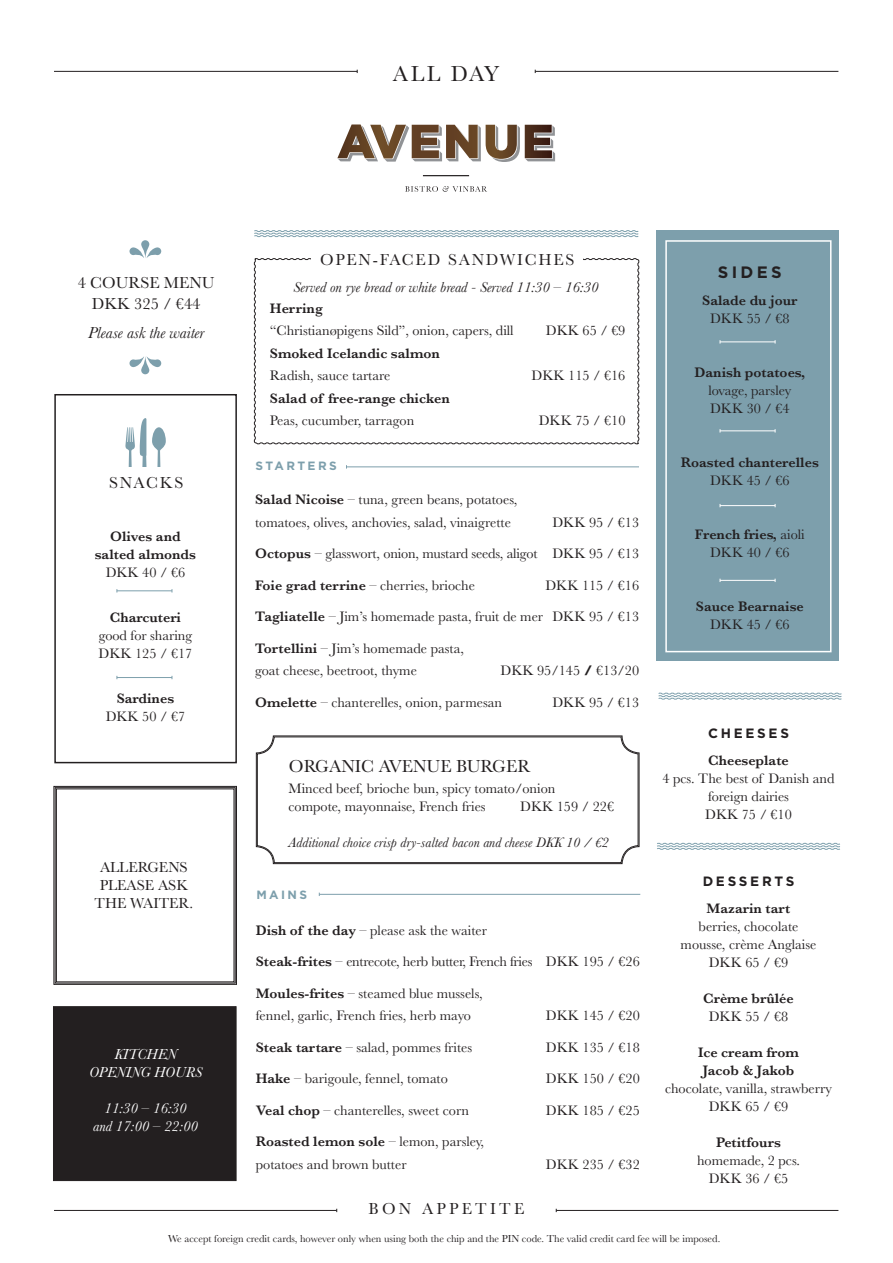
<style>
.page{position:relative;width:893px;height:1263px;background:#fff}
.page>*{position:absolute;margin:0;border:0;box-sizing:border-box;transform-origin:0 0}
.t1{font:22.5px "Baskerville";letter-spacing:.075em;color:#231f20}
.t2{font:18px "Baskerville";color:#231f20}
.t3{font:16.5px "Baskerville";letter-spacing:.085em;color:#231f20}
.t4{font:16.5px/21.6px "Baskerville";color:#231f20;text-align:center}
.t5{font:italic 16.5px "Baskerville";color:#231f20}
.t6{font:16.5px "Baskerville";letter-spacing:.2em;color:#231f20}
.t7{font:700 16.5px "Gotham";letter-spacing:.2em;color:#231f20}
.t8{font:italic 15px "Baskerville";color:#231f20}
.t9{font:italic 15px/18px "Baskerville";color:#fff;text-align:center}
.t10{font:15px/18px "Baskerville";color:#231f20;text-align:center}
.t11{font:14.25px/18px "Baskerville";color:#231f20}
.t12{font:600 14.25px/18px "Baskerville";color:#231f20;text-align:center}
.t13{font:14.25px "Baskerville";letter-spacing:-.02em;color:#231f20}
.t14{font:italic 14.25px "Baskerville";color:#231f20}
.t15{font:700 13.5px "Gotham";letter-spacing:.2em;color:#231f20}
.t16{font:700 12px "Gotham";letter-spacing:.2em;color:#7d9fac}
.t17{font:10.5px "Baskerville";color:#231f20}
.s1{font-weight:600}
.s2{font-weight:700}
</style>
<div class="page">
<svg style="left:254px;top:258px;width:386px;height:187px"></svg>
<div style="left:656px;top:230px;width:183px;height:431px;background:#7d9fac"></div>
<div style="left:665px;top:240px;width:166px;height:412px;border:2px solid #fff"></div>
<div style="left:53px;top:1006px;width:184px;height:175px;background:#231f20"></div>
<div style="left:54px;top:1007px;width:181px;height:173px;border:1px solid #231f20"></div>
<hr style="left:54px;top:71px;width:303px;height:1px;background:#231f20">
<hr style="left:54px;top:1210px;width:283px;height:1px;background:#231f20">
<hr style="left:535px;top:71px;width:303px;height:1px;background:#231f20">
<hr style="left:556px;top:1210px;width:282px;height:1px;background:#231f20">
<svg style="left:657px;top:842px;width:183px;height:8px"></svg>
<svg style="left:658px;top:692px;width:184px;height:8px"></svg>
<svg style="left:53px;top:786px;width:184px;height:199px"></svg>
<div style="left:55px;top:787px;width:180px;height:196px;border:1px solid #231f20"></div>
<hr style="left:423px;top:175px;width:46px;height:1px;background:#231f20">
<svg style="left:405px;top:186px;width:82px;height:6px"></svg>
<svg style="left:337px;top:124px;width:218px;height:38px"></svg>
<hr style="left:346px;top:466px;width:293px;height:1px;background:#7d9fac">
<hr style="left:319px;top:894px;width:321px;height:1px;background:#7d9fac">
<div style="left:54px;top:394px;width:183px;height:369px;border:2px solid #231f20"></div>
<svg style="left:125px;top:418px;width:41px;height:49px"></svg>
<hr style="left:720px;top:341px;width:55px;height:1px;background:#fff">
<hr style="left:720px;top:430px;width:55px;height:1px;background:#fff">
<hr style="left:117px;top:590px;width:55px;height:1px;background:#7d9fac">
<hr style="left:117px;top:677px;width:55px;height:1px;background:#7d9fac">
<hr style="left:720px;top:505px;width:55px;height:1px;background:#fff">
<hr style="left:720px;top:580px;width:55px;height:1px;background:#fff">
<svg style="left:254px;top:230px;width:385px;height:7px"></svg>
<div style="left:311px;top:254px;width:272px;height:22px;background:#fff"></div>
<svg style="left:256px;top:735px;width:384px;height:129px"></svg>
<div style="left:257px;top:737px;width:381px;height:126px;border:1px solid #231f20;border-radius:17px"></div>
<svg style="left:129px;top:240px;width:32px;height:18px"></svg>
<svg style="left:129px;top:356px;width:32px;height:18px"></svg>
<h1 class="t1" style="left:393px;top:59px;width:108px">ALL DAY</h1>
<p class="t4" style="left:78px;top:272px;width:134px">4 course menu<br>DKK 325 / €44</p>
<p class="t5" style="left:88px;top:322px;width:118px">Please ask the waiter</p>
<p class="t3" style="left:109px;top:472px;width:76px">snacks</p>
<p class="t12" style="left:95px;top:527px;width:103px">Olives and salted almonds</p>
<p class="t11" style="left:106px;top:564px;width:81px">DKK 40 / €6</p>
<p class="t12" style="left:110px;top:608px;width:73px">Charcuteri</p>
<p class="t11" style="left:99px;top:627px;width:95px">good for sharing<br>DKK 125 / €17</p>
<p class="t12" style="left:117px;top:689px;width:59px">Sardines</p>
<p class="t11" style="left:106px;top:708px;width:81px">DKK 50 / €7</p>
<p class="t10" style="left:95px;top:859px;width:100px">Allergens please ask the waiter.</p>
<p class="t9" style="left:89px;top:1045px;width:115px">Kitchen opening hours</p>
<p class="t9" style="left:93px;top:1099px;width:106px">11:30 – 16:30 and 17:00 – 22:00</p>
<p class="t3" style="left:320px;top:249px;width:29px">OPEN</p>
<p class="t3" style="left:373px;top:249px;width:141px">-FACED SANDWICHES</p>
<p class="t8" style="left:294px;top:277px;width:307px">Served on rye bread or white bread - Served 11:30 – 16:30</p>
<p class="t12" style="left:270px;top:299px;width:54px">Herring</p>
<p class="t11" style="left:270px;top:322px;width:245px">“Christianøpigens Sild”, onion, capers, dill</p>
<p class="t11" style="left:546px;top:322px;width:81px">DKK 65 / €9</p>
<p class="t12" style="left:270px;top:344px;width:172px">Smoked Icelandic salmon</p>
<p class="t11" style="left:270px;top:367px;width:122px">Radish, sauce tartare</p>
<p class="t11" style="left:532px;top:367px;width:95px">DKK 115 / €16</p>
<p class="t12" style="left:270px;top:389px;width:181px">Salad of free-range chicken</p>
<p class="t11" style="left:270px;top:412px;width:146px">Peas, cucumber, tarragon</p>
<p class="t11" style="left:539px;top:412px;width:88px">DKK 75 / €10</p>
<p class="t16" style="left:255px;top:459px;width:83px">STARTERS</p>
<p class="t11" style="left:255px;top:488px;width:264px;line-height:22.5px"><span class="s1">Salad Nicoise</span> – tuna, green beans, potatoes, tomatoes, olives, anchovies, salad, vinaigrette</p>
<p class="t11" style="left:552px;top:513px;width:88px">DKK 95 / €13</p>
<p class="t11" style="left:255px;top:545px;width:385px"><span class="s1">Octopus</span> – glasswort, onion, mustard seeds, aligot DKK 95 / €13</p>
<p class="t11" style="left:255px;top:576px;width:221px"><span class="s1">Foie grad terrine</span> – cherries, brioche</p>
<p class="t11" style="left:545px;top:576px;width:95px">DKK 115 / €16</p>
<p class="t11" style="left:255px;top:608px;width:385px"><span class="s1">Tagliatelle</span> – Jim’s homemade pasta, fruit de mer DKK 95 / €13</p>
<p class="t11" style="left:255px;top:637px;width:210px;line-height:22.5px"><span class="s1">Tortellini</span> – Jim’s homemade pasta, goat cheese, beetroot, thyme</p>
<p class="t11" style="left:500px;top:662px;width:140px">DKK 95/145 <span class="s2">/</span> €13/20</p>
<p class="t11" style="left:255px;top:693px;width:248px"><span class="s1">Omelette</span> – chanterelles, onion, parmesan</p>
<p class="t11" style="left:552px;top:693px;width:88px">DKK 95 / €13</p>
<p class="t2" style="left:289px;top:755px;width:64px">ORGANIC</p>
<p class="t2" style="left:379px;top:755px;width:116px">AVENUE BURGER</p>
<p class="t11" style="left:288px;top:780px;width:268px">Minced beef, brioche bun, spicy tomato/onion compote, mayonnaise, French fries</p>
<p class="t11" style="left:520px;top:798px;width:95px">DKK 159 / 22€</p>
<p class="t14" style="left:288px;top:833px;width:322px">Additional choice crisp dry-salted bacon and cheese DKK 10 / €2</p>
<p class="t16" style="left:256px;top:888px;width:52px">MAINS</p>
<p class="t11" style="left:256px;top:921px;width:233px"><span class="s1">Dish of the day</span> – please ask the waiter</p>
<p class="t13" style="left:256px;top:952px;width:385px"><span class="s1">Steak-frites</span> – entrecote, herb butter, French fries DKK 195 / €26</p>
<p class="t11" style="left:256px;top:982px;width:228px;line-height:22.5px"><span class="s1">Moules-frites</span> – steamed blue mussels, fennel, garlic, French fries, herb mayo</p>
<p class="t11" style="left:546px;top:1007px;width:95px">DKK 145 / €20</p>
<p class="t11" style="left:256px;top:1038px;width:218px"><span class="s1">Steak tartare</span> – salad, pommes frites</p>
<p class="t11" style="left:546px;top:1038px;width:95px">DKK 135 / €18</p>
<p class="t11" style="left:256px;top:1070px;width:194px"><span class="s1">Hake</span> – barigoule, fennel, tomato</p>
<p class="t11" style="left:546px;top:1070px;width:95px">DKK 150 / €20</p>
<p class="t11" style="left:256px;top:1101px;width:215px"><span class="s1">Veal chop</span> – chanterelles, sweet corn</p>
<p class="t11" style="left:546px;top:1101px;width:95px">DKK 185 / €25</p>
<p class="t11" style="left:256px;top:1130px;width:230px;line-height:22.5px"><span class="s1">Roasted lemon sole</span> – lemon, parsley, potatoes and brown butter</p>
<p class="t11" style="left:546px;top:1155px;width:95px">DKK 235 / €32</p>
<p class="t7" style="left:718px;top:262px;width:65px">SIDES</p>
<p class="t12" style="left:702px;top:291px;width:97px">Salade du jour</p>
<p class="t11" style="left:710px;top:309px;width:81px">DKK 55 / €8</p>
<p class="t12" style="left:694px;top:363px;width:112px">Danish potatoes,</p>
<p class="t11" style="left:708px;top:381px;width:84px">lovage, parsley<br>DKK 30 / €4</p>
<p class="t12" style="left:681px;top:453px;width:139px">Roasted chanterelles</p>
<p class="t11" style="left:710px;top:471px;width:81px">DKK 45 / €6</p>
<p class="t11" style="left:695px;top:525px;width:111px;text-align:center"><span class="s1">French fries,</span> aioli<br>DKK 40 / €6</p>
<p class="t12" style="left:696px;top:597px;width:110px">Sauce Bearnaise</p>
<p class="t11" style="left:710px;top:615px;width:81px">DKK 45 / €6</p>
<p class="t15" style="left:708px;top:726px;width:82px">CHEESES</p>
<p class="t12" style="left:708px;top:751px;width:82px">Cheeseplate</p>
<p class="t11" style="left:662px;top:770px;width:174px;text-align:center">4 pcs. The best of Danish and foreign dairies<br>DKK 75 / €10</p>
<p class="t15" style="left:703px;top:873px;width:93px">DESSERTS</p>
<p class="t12" style="left:707px;top:899px;width:85px">Mazarin tart</p>
<p class="t11" style="left:681px;top:917px;width:137px;text-align:center">berries, chocolate mousse, crème Anglaise<br>DKK 65 / €9</p>
<p class="t12" style="left:703px;top:989px;width:92px">Crème brûlée</p>
<p class="t11" style="left:709px;top:1007px;width:81px">DKK 55 / €8</p>
<p class="t12" style="left:698px;top:1043px;width:102px">Ice cream from<br>Jacob &amp; Jakob</p>
<p class="t11" style="left:665px;top:1079px;width:168px;text-align:center">chocolate, vanilla, strawberry<br>DKK 65 / €9</p>
<p class="t12" style="left:716px;top:1133px;width:66px">Petitfours</p>
<p class="t11" style="left:697px;top:1151px;width:105px;text-align:center">homemade, 2 pcs.<br>DKK 36 / €5</p>
<p class="t6" style="left:369px;top:1198px;width:157px">Bo n appet it e</p>
<p class="t17" style="left:168px;top:1232px;width:341px">We accept foreign credit cards, however only when using both the chip and the PIN</p>
<p class="t17" style="left:522px;top:1232px;width:200px">code. The valid credit card fee will be imposed.</p>
</div>
